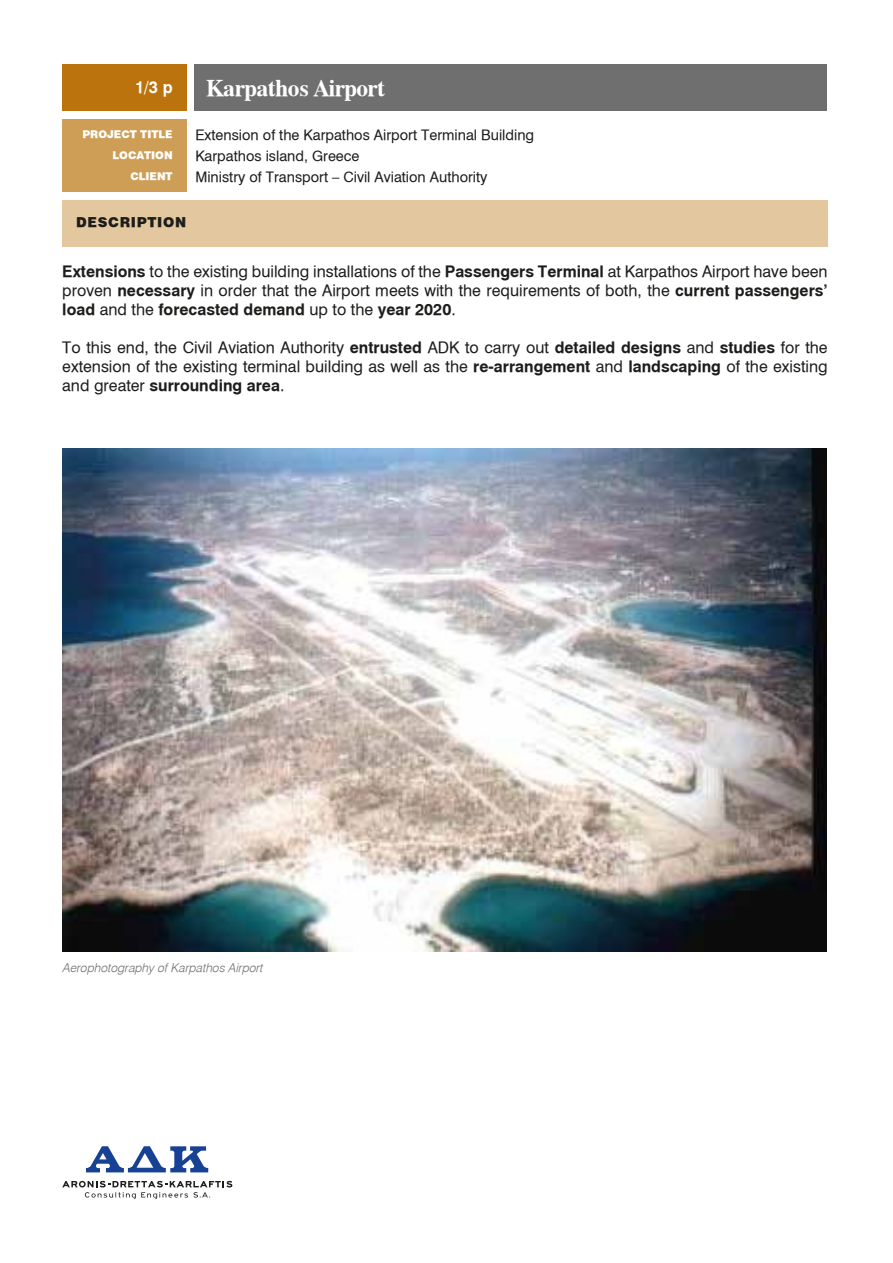
<style>
.page{position:relative;width:893px;height:1263px;background:#fff}
.page>*{position:absolute;margin:0;border:0;box-sizing:border-box;transform-origin:0 0}
.t1{font:24px "UB Times Bold";letter-spacing:-.025em;color:#fff}
.t2{font:16.5px "UB Helvetica Bold";color:#fff}
.t3{font:15.75px/18.9px "UB Helvetica";color:#1d1d1b}
.t4{font:15.75px "UB Helvetica Bold";color:#1d1d1b}
.t5{font:14.25px/21px "UB Helvetica";color:#1d1d1b}
.t6{font:900 13.5px "UB Helvetica";letter-spacing:.05em;color:#1d1d1b}
.t7{font:12px "UB Helvetica Light Italic";color:#706f6f}
.t8{font:900 10.5px/21px "UB Helvetica";color:#fff;text-align:right}
.s1{font-family:"UB Helvetica Bold"}
.s2{font-family:"UB Helvetica"}
</style>
<div class="page">
<div style="left:62px;top:64px;width:125px;height:47px;background:#ba730d"></div>
<div style="left:62px;top:119px;width:125px;height:73px;background:#ce9d56"></div>
<div style="left:62px;top:201px;width:766px;height:46px;background:#e3c79f"></div>
<div style="left:194px;top:64px;width:632px;height:47px;background:#706f6f"></div>
<svg style="left:86px;top:1146px;width:122px;height:26px"></svg>
<svg style="left:62px;top:1181px;width:170px;height:18px"></svg>
<img style="left:62px;top:448px;width:764px;height:503px">
<p class="t2" style="left:135px;top:77px;width:40px">1/3 p</p>
<p class="t8" style="left:82px;top:124px;width:92px">PROJECT TITLE<br>LOCATION<br>CLIENT</p>
<h1 class="t1" style="left:206px;top:75px;width:180px">Karpathos Airport</h1>
<p class="t5" style="left:195px;top:124px;width:340px">Extension of the Karpathos Airport Terminal Building<br>Karpathos island, Greece<br>Ministry of Transport – Civil Aviation Authority</p>
<p class="t6" style="left:76px;top:215px;width:111px">DESCRIPTION</p>
<p class="t3" style="left:62px;top:262px;width:767px"><span class="s1">Extensions</span> to the existing building installations of the <span class="s1">Passengers Terminal</span> at Karpathos Airport have been proven <span class="s1">necessary</span> in order that the Airport meets with the requirements of both, the <span class="s1">current passengers’</span></p>
<p class="t4" style="left:62px;top:300px;width:395px">load <span class="s2">and the</span> forecasted demand <span class="s2">up to the</span> year 2020<span class="s2">.</span></p>
<p class="t3" style="left:62px;top:338px;width:767px">To this end, the Civil Aviation Authority <span class="s1">entrusted</span> ADK to carry out <span class="s1">detailed designs</span> and <span class="s1">studies</span> for the extension of the existing terminal building as well as the <span class="s1">re-arrangement</span> and <span class="s1">landscaping</span> of the existing</p>
<p class="t4" style="left:62px;top:376px;width:224px"><span class="s2">and greater</span> surrounding area<span class="s2">.</span></p>
<p class="t7" style="left:62px;top:961px;width:202px">Aerophotography of Karpathos Airport</p>
</div>
